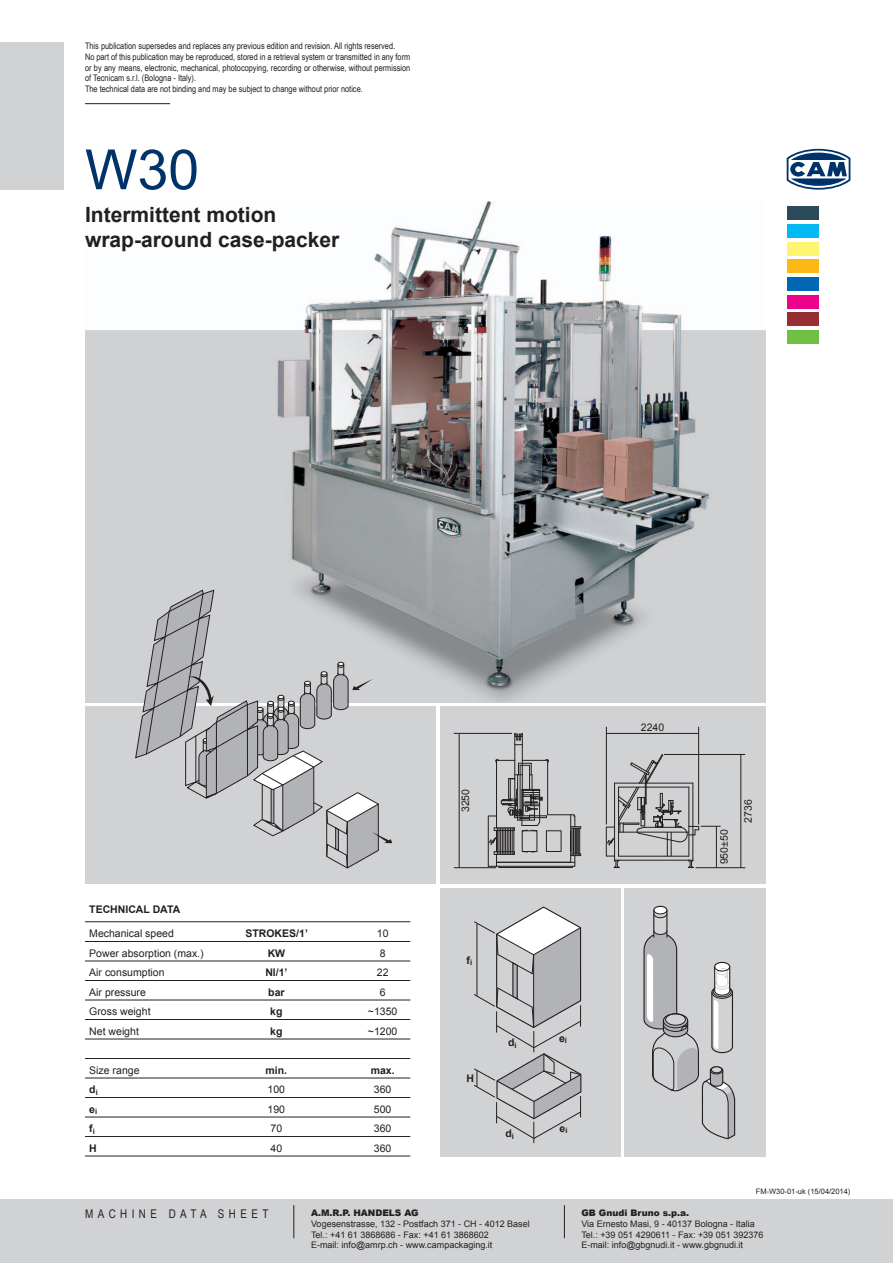
<style>
.page{position:relative;width:893px;height:1263px;background:#fff}
.page>*{position:absolute;margin:0;border:0;box-sizing:border-box;transform-origin:0 0}
.t1{font:55.5px "Arial";color:#003369}
.t2{font:700 21px/25.2px "Arial";color:#231f20}
.t3{font:12px "Arial Narrow";letter-spacing:.37em;color:#231f20}
.t4{font:10.5px "Arial";color:#231f20}
.t5{font:700 10.5px "Arial";color:#231f20}
.t6{font:9px/10.8px "Arial Narrow";color:#231f20}
.t7{font:9px/10.8px "Arial";color:#231f20}
.t8{font:900 9px "Arial";color:#231f20}
.t9{font:7.5px "Arial";color:#231f20}
.t10{font:700 7.5px "Arial";color:#231f20}
</style>
<div class="page">
<div style="left:0;top:1199px;width:893px;height:64px;background:#d1d2d4"></div>
<svg style="left:787px;top:149px;width:63px;height:41px"></svg>
<hr style="left:564px;top:1205px;width:1px;height:33px;background:#231f20">
<hr style="left:293px;top:1205px;width:1px;height:33px;background:#231f20">
<div style="left:0;top:43px;width:64px;height:147px;background:#d1d2d4"></div>
<hr style="left:85px;top:103px;width:85px;height:1px;background:#231f20">
<img style="left:85px;top:201px;width:680px;height:501px">
<hr style="left:85px;top:921px;width:325px;height:1px;background:#231f20">
<hr style="left:85px;top:941px;width:325px;height:1px;background:#231f20">
<hr style="left:85px;top:961px;width:325px;height:1px;background:#231f20">
<hr style="left:85px;top:980px;width:325px;height:1px;background:#231f20">
<hr style="left:85px;top:1000px;width:325px;height:1px;background:#231f20">
<hr style="left:85px;top:1019px;width:325px;height:1px;background:#231f20">
<hr style="left:85px;top:1039px;width:325px;height:1px;background:#231f20">
<hr style="left:85px;top:1058px;width:325px;height:1px;background:#231f20">
<hr style="left:85px;top:1078px;width:325px;height:1px;background:#231f20">
<hr style="left:85px;top:1097px;width:325px;height:1px;background:#231f20">
<hr style="left:85px;top:1117px;width:325px;height:1px;background:#231f20">
<hr style="left:85px;top:1136px;width:325px;height:1px;background:#231f20">
<hr style="left:85px;top:1156px;width:325px;height:1px;background:#231f20">
<div style="left:440px;top:707px;width:325px;height:177px;background:#d1d2d4"></div>
<div style="left:85px;top:707px;width:351px;height:177px;background:#d1d2d4"></div>
<div style="left:624px;top:888px;width:141px;height:269px;background:#d1d2d4"></div>
<div style="left:440px;top:888px;width:180px;height:269px;background:#d1d2d4"></div>
<svg style="left:643px;top:905px;width:93px;height:235px"></svg>
<svg style="left:135px;top:589px;width:257px;height:280px"></svg>
<hr style="left:606px;top:727px;width:1px;height:97px;background:#231f20">
<hr style="left:698px;top:727px;width:1px;height:97px;background:#231f20">
<hr style="left:606px;top:733px;width:93px;height:1px;background:#231f20">
<hr style="left:454px;top:733px;width:58px;height:1px;background:#231f20">
<hr style="left:664px;top:754px;width:81px;height:1px;background:#231f20">
<hr style="left:454px;top:867px;width:42px;height:1px;background:#231f20">
<hr style="left:696px;top:867px;width:49px;height:1px;background:#231f20">
<hr style="left:459px;top:733px;width:1px;height:135px;background:#231f20">
<hr style="left:741px;top:754px;width:1px;height:114px;background:#231f20">
<svg style="left:606px;top:754px;width:115px;height:114px"></svg>
<hr style="left:499px;top:867px;width:73px;height:1px;background:#231f20">
<svg style="left:488px;top:733px;width:93px;height:134px"></svg>
<svg style="left:474px;top:906px;width:108px;height:237px"></svg>
<div style="left:787px;top:207px;width:32px;height:13px;background:#294a59"></div>
<div style="left:787px;top:224px;width:32px;height:14px;background:#00baf1"></div>
<div style="left:787px;top:242px;width:32px;height:13px;background:#fff46d"></div>
<div style="left:787px;top:260px;width:32px;height:13px;background:#fcb814"></div>
<div style="left:787px;top:277px;width:32px;height:14px;background:#0166b3"></div>
<div style="left:787px;top:295px;width:32px;height:13px;background:#ed028c"></div>
<div style="left:787px;top:313px;width:32px;height:13px;background:#962e33"></div>
<div style="left:787px;top:330px;width:32px;height:14px;background:#71bf44"></div>
<p class="t6" style="left:85px;top:40px;width:327px">This publication supersedes and replaces any previous edition and revision. All rights reserved.<br>No part of this publication may be reproduced, stored in a retrieval system or transmitted in any form or by any means, electronic, mechanical, photocopying, recording or otherwise, without permission of Tecnicam s.r.l. (Bologna - Italy).<br>The technical data are not binding and may be subject to change without prior notice.</p>
<h1 class="t1" style="left:85px;top:133px;width:116px">W30</h1>
<h2 class="t2" style="left:85px;top:203px;width:256px">Intermittent motion wrap-around case-packer</h2>
<p class="t5" style="left:89px;top:902px;width:92px">TECHNICAL DATA</p>
<p class="t4" style="left:89px;top:926px;width:86px">Mechanical speed</p>
<p class="t5" style="left:245px;top:926px;width:64px">STROKES/1’</p>
<p class="t4" style="left:377px;top:926px;width:13px">10</p>
<p class="t4" style="left:89px;top:946px;width:116px">Power absorption (max.)</p>
<p class="t5" style="left:268px;top:946px;width:19px">KW</p>
<p class="t4" style="left:380px;top:946px;width:7px">8</p>
<p class="t4" style="left:89px;top:965px;width:77px">Air consumption</p>
<p class="t5" style="left:265px;top:965px;width:24px">Nl/1’</p>
<p class="t4" style="left:377px;top:965px;width:13px">22</p>
<p class="t4" style="left:89px;top:985px;width:58px">Air pressure</p>
<p class="t5" style="left:268px;top:985px;width:18px">bar</p>
<p class="t4" style="left:380px;top:985px;width:7px">6</p>
<p class="t4" style="left:89px;top:1004px;width:63px">Gross weight</p>
<p class="t5" style="left:270px;top:1004px;width:14px">kg</p>
<p class="t4" style="left:368px;top:1004px;width:31px">~1350</p>
<p class="t4" style="left:89px;top:1024px;width:51px">Net weight</p>
<p class="t5" style="left:270px;top:1024px;width:14px">kg</p>
<p class="t4" style="left:368px;top:1024px;width:31px">~1200</p>
<p class="t4" style="left:89px;top:1063px;width:52px">Size range</p>
<p class="t5" style="left:266px;top:1063px;width:23px">min.</p>
<p class="t5" style="left:371px;top:1063px;width:25px">max.</p>
<p class="t5" style="left:89px;top:1082px;width:10px">d<sub>i</sub></p>
<p class="t4" style="left:268px;top:1082px;width:19px">100</p>
<p class="t4" style="left:374px;top:1082px;width:19px">360</p>
<p class="t5" style="left:89px;top:1102px;width:9px">e<sub>i</sub></p>
<p class="t4" style="left:268px;top:1102px;width:19px">190</p>
<p class="t4" style="left:374px;top:1102px;width:19px">500</p>
<p class="t5" style="left:89px;top:1121px;width:7px">f<sub>i</sub></p>
<p class="t4" style="left:271px;top:1121px;width:13px">70</p>
<p class="t4" style="left:374px;top:1121px;width:19px">360</p>
<p class="t5" style="left:89px;top:1141px;width:9px">H</p>
<p class="t4" style="left:271px;top:1141px;width:13px">40</p>
<p class="t4" style="left:374px;top:1141px;width:19px">360</p>
<p class="t4" style="left:641px;top:720px;width:25px">2240</p>
<p class="t4" style="left:459px;top:812px;width:25px;rotate:-90deg">3250</p>
<p class="t4" style="left:741px;top:823px;width:25px;rotate:-90deg">2736</p>
<p class="t4" style="left:717px;top:864px;width:36px;rotate:-90deg">950±50</p>
<p class="t5" style="left:466px;top:953px;width:7px">f<sub>i</sub></p>
<p class="t5" style="left:466px;top:1072px;width:9px">H</p>
<p class="t5" style="left:508px;top:1035px;width:8px">d</p>
<p class="t5" style="left:559px;top:1031px;width:9px">e<sub>i</sub></p>
<p class="t10" style="left:514px;top:1040px;width:4px">i</p>
<p class="t5" style="left:505px;top:1127px;width:10px">d<sub>i</sub></p>
<p class="t5" style="left:560px;top:1121px;width:9px">e<sub>i</sub></p>
<p class="t9" style="left:756px;top:1186px;width:96px">FM-W30-01-uk (15/04/2014)</p>
<h3 class="t3" style="left:85px;top:1205px;width:185px">MACHINE DATA SHEET</h3>
<p class="t8" style="left:311px;top:1206px;width:109px">A.M.R.P. HANDELS AG</p>
<p class="t7" style="left:311px;top:1218px;width:220px">Vogesenstrasse, 132 - Postfach 371 - CH - 4012 Basel<br>Tel.: +41 61 3868686 - Fax: +41 61 3868602<br>E-mail: info@amrp.ch - www.campackaging.it</p>
<p class="t8" style="left:581px;top:1206px;width:109px">GB Gnudi Bruno s.p.a.</p>
<p class="t7" style="left:581px;top:1218px;width:183px">Via Ernesto Masi, 9 - 40137 Bologna - Italia<br>Tel.: +39 051 4290611 - Fax: +39 051 392376<br>E-mail: info@gbgnudi.it - www.gbgnudi.it</p>
</div>
